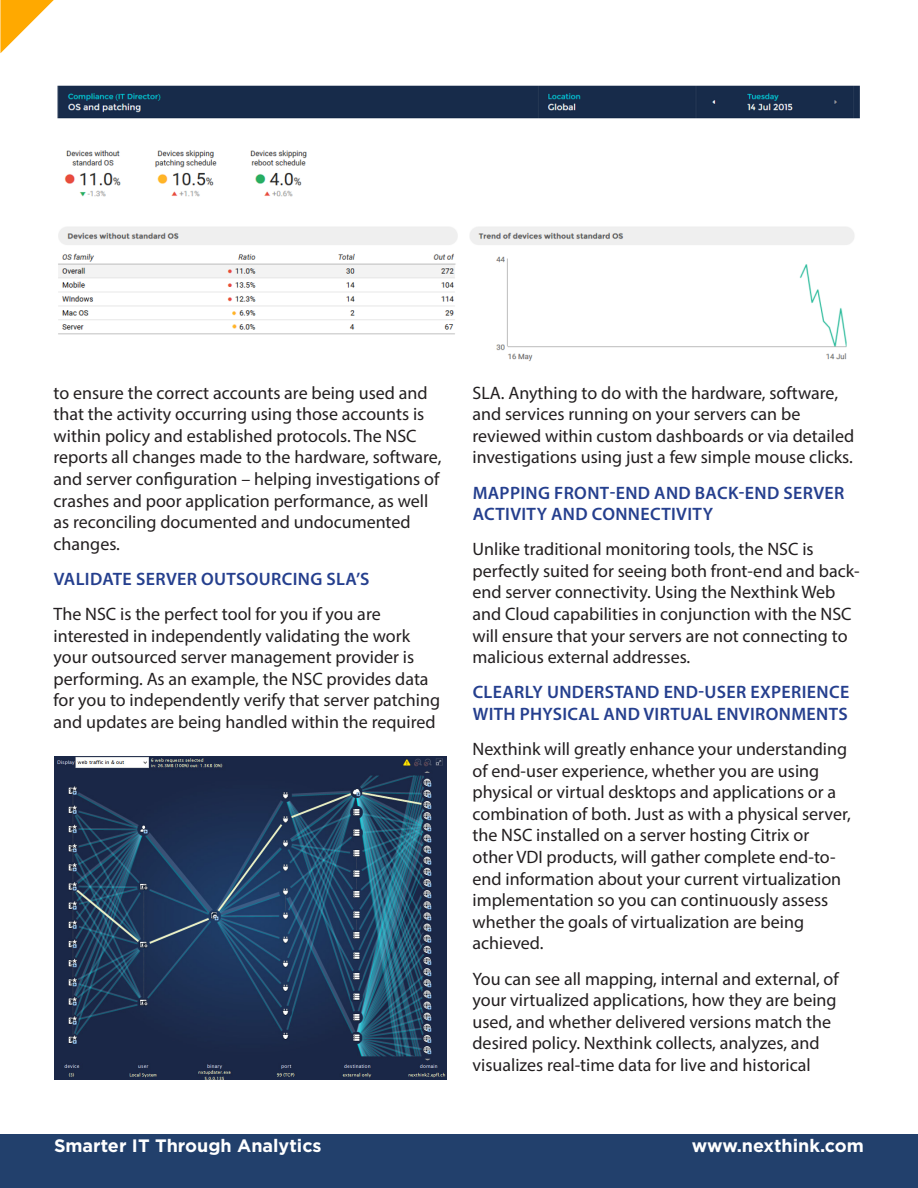
<style>
.page{position:relative;width:918px;height:1188px;background:#fff}
.page>*{position:absolute;margin:0;border:0;box-sizing:border-box;transform-origin:0 0}
.t1{font:18px/21.6px "Myriad Pro";color:#231f20}
.t2{font:600 18px/21.6px "Myriad Pro";letter-spacing:.02em;color:#253f8e}
.t3{font:700 18px "Gotham HTF";color:#fff}
</style>
<div class="page">
<svg style="left:0;top:0;width:54px;height:53px"></svg>
<div style="left:0;top:1134px;width:918px;height:54px;background:#22406c"></div>
<img style="left:55px;top:756px;width:391px;height:324px">
<img style="left:57px;top:85px;width:803px;height:276px">
<p class="t1" style="left:54px;top:382px;width:389px">to ensure the correct accounts are being used and that the activity occurring using those accounts is within policy and established protocols. The NSC reports all changes made to the hardware, software, and server configuration – helping investigations of crashes and poor application performance, as well as reconciling documented and undocumented changes.</p>
<p class="t2" style="left:54px;top:568px;width:317px">VALIDATE SERVER OUTSOURCING SLA’S</p>
<p class="t1" style="left:54px;top:603px;width:388px">The NSC is the perfect tool for you if you are interested in independently validating the work your outsourced server management provider is performing. As an example, the NSC provides data for you to independently verify that server patching and updates are being handled within the required</p>
<p class="t1" style="left:472px;top:382px;width:383px">SLA. Anything to do with the hardware, software, and services running on your servers can be reviewed within custom dashboards or via detailed investigations using just a few simple mouse clicks.</p>
<p class="t2" style="left:473px;top:481px;width:373px">MAPPING FRONT-END AND BACK-END SERVER<br>ACTIVITY AND CONNECTIVITY</p>
<p class="t1" style="left:472px;top:538px;width:389px">Unlike traditional monitoring tools, the NSC is perfectly suited for seeing both front-end and back&shy;end server connectivity. Using the Nexthink Web and Cloud capabilities in conjunction with the NSC will ensure that your servers are not connecting to malicious external addresses.</p>
<p class="t2" style="left:473px;top:681px;width:378px">CLEARLY UNDERSTAND END-USER EXPERIENCE<br>WITH PHYSICAL AND VIRTUAL ENVIRONMENTS</p>
<p class="t1" style="left:472px;top:738px;width:380px">Nexthink will greatly enhance your understanding of end-user experience, whether you are using physical or virtual desktops and applications or a combination of both. Just as with a physical server, the NSC installed on a server hosting Citrix or other VDI products, will gather complete end-to&shy;end information about your current virtualization implementation so you can continuously assess whether the goals of virtualization are being achieved.</p>
<p class="t1" style="left:472px;top:967px;width:368px">You can see all mapping, internal and external, of your virtualized applications, how they are being used, and whether delivered versions match the desired policy. Nexthink collects, analyzes, and visualizes real-time data for live and historical</p>
<p class="t3" style="left:54px;top:1135px;width:269px">Smarter IT Through Analytics</p>
<p class="t3" style="left:692px;top:1135px;width:174px">www.nexthink.com</p>
</div>
